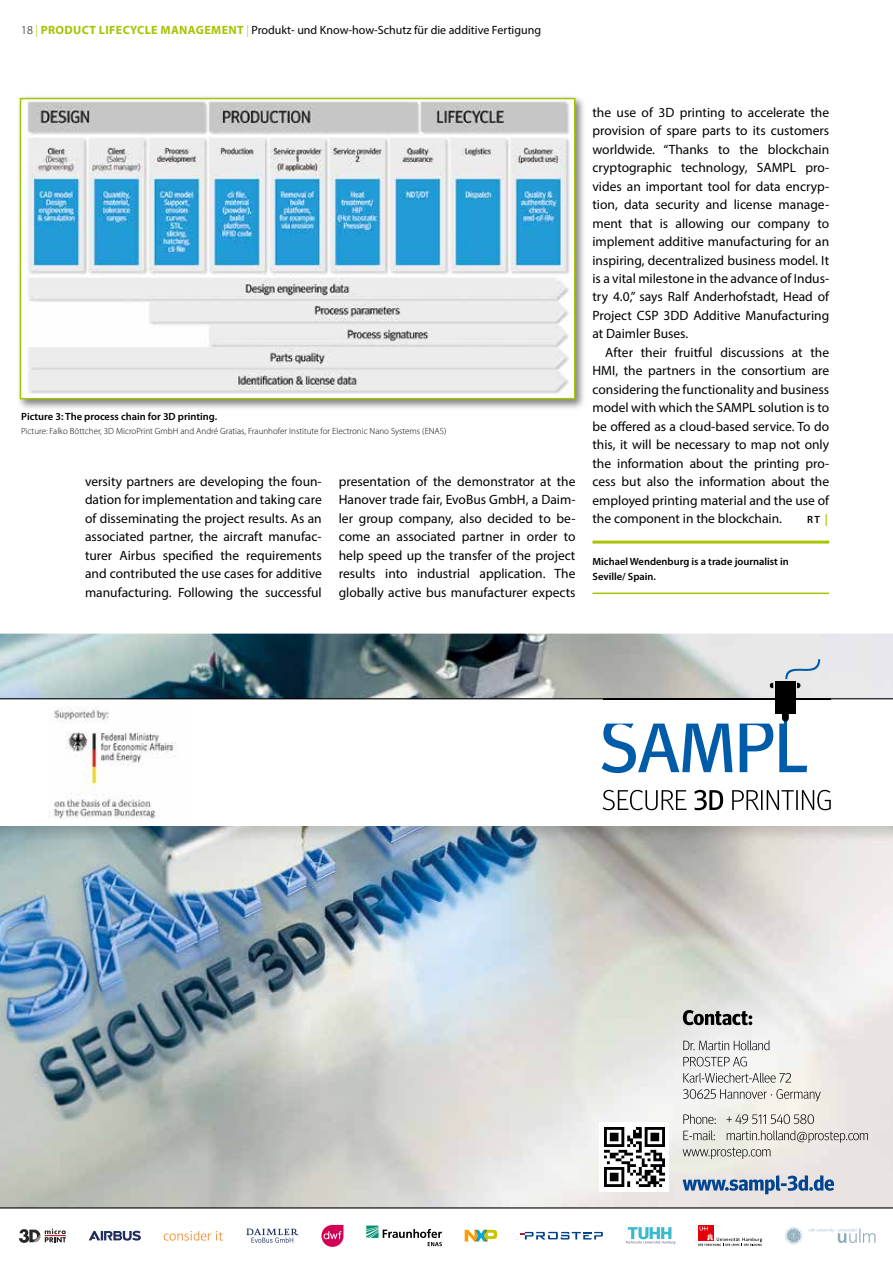
<style>
.page{position:relative;width:893px;height:1263px;background:#fff}
.page>*{position:absolute;margin:0;border:0;box-sizing:border-box;transform-origin:0 0}
.t1{font:13.5px/18.5px "Myriad Pro";color:#000;text-align:justify}
.t2{font:12px "Myriad Pro";color:#000}
.t3{font:600 10.5px/15px "Myriad Pro";color:#000}
.t4{font:300 9px "Myriad Pro";color:#000}
.s1{font-weight:300}
.s2{font-weight:300;color:#a8c303}
.s3{font-weight:700;color:#a8c303}
.s4{font-size:12px;color:#a8c303}
</style>
<div class="page">
<hr style="left:592px;top:541px;width:237px;height:3px;background:#a8c303">
<hr style="left:592px;top:593px;width:237px;height:1px;background:#a8c303">
<div style="left:17px;top:95px;width:570px;height:315px;background:#000;opacity:.5"></div>
<img style="left:23px;top:101px;width:549px;height:295px">
<div style="left:20px;top:98px;width:555px;height:301px;border:2px solid #a8c303"></div>
<svg style="left:465px;top:1230px;width:32px;height:11px"></svg>
<svg style="left:520px;top:1232px;width:83px;height:7px"></svg>
<svg style="left:89px;top:1231px;width:52px;height:9px"></svg>
<svg style="left:19px;top:1228px;width:47px;height:15px"></svg>
<svg style="left:164px;top:1231px;width:59px;height:9px"></svg>
<svg style="left:246px;top:1228px;width:53px;height:15px"></svg>
<div style="left:698px;top:1225px;width:16px;height:16px;background:#e2000b"></div>
<svg style="left:698px;top:1226px;width:64px;height:20px"></svg>
<svg style="left:626px;top:1227px;width:49px;height:17px"></svg>
<svg style="left:785px;top:1227px;width:17px;height:17px"></svg>
<svg style="left:809px;top:1228px;width:66px;height:15px"></svg>
<svg style="left:321px;top:1225px;width:22px;height:22px"></svg>
<svg style="left:366px;top:1225px;width:76px;height:21px"></svg>
<img style="left:0;top:634px;width:893px;height:573px">
<img style="left:0;top:696px;width:893px;height:146px">
<div style="left:0;top:699px;width:893px;height:127px;background:#fff"></div>
<svg style="left:603px;top:790px;width:228px;height:20px"></svg>
<svg style="left:602px;top:723px;width:171px;height:50px"></svg>
<svg style="left:779px;top:720px;width:28px;height:52px"></svg>
<div style="left:775px;top:681px;width:21px;height:32px;background:#000"></div>
<div style="left:782px;top:706px;width:7px;height:15px;background:#000;border-radius:3px"></div>
<svg style="left:785px;top:659px;width:35px;height:29px"></svg>
<svg style="left:770px;top:683px;width:3px;height:5px"></svg>
<img style="left:49px;top:706px;width:127px;height:113px">
<hr style="left:0;top:698px;width:893px;height:1px;background:#000">
<hr style="left:0;top:1207px;width:893px;height:1px;background:#000">
<svg style="left:683px;top:1175px;width:151px;height:19px;background:#91a8c3"></svg>
<svg style="left:683px;top:1130px;width:185px;height:29px;background:#d5d2cc"></svg>
<svg style="left:683px;top:1114px;width:131px;height:10px"></svg>
<svg style="left:683px;top:1089px;width:138px;height:12px"></svg>
<svg style="left:683px;top:1073px;width:108px;height:10px"></svg>
<svg style="left:683px;top:1057px;width:64px;height:9px"></svg>
<svg style="left:683px;top:1040px;width:86px;height:10px"></svg>
<svg style="left:683px;top:1010px;width:69px;height:15px"></svg>
<div style="left:599px;top:1122px;width:70px;height:70px;background:#fff"></div>
<img style="left:604px;top:1127px;width:60px;height:60px">
<p class="t2" style="left:21px;top:22px;width:521px"><span class="s1">18</span> <span class="s2">|</span> <span class="s3">PRODUCT LIFECYCLE MANAGEMENT</span> <span class="s2">|</span> Produkt- und Know-how-Schutz für die additive Fertigung</p>
<p class="t3" style="left:21px;top:409px;width:197px">Picture 3: The process chain for 3D printing.</p>
<p class="t4" style="left:21px;top:425px;width:427px">Picture: Falko Böttcher, 3D MicroPrint GmbH and André Gratias, Fraunhofer Institute for Electronic Nano Systems (ENAS)</p>
<p class="t1" style="left:85px;top:472px;width:238px">versity partners are developing the foun&shy;dation for implementation and taking care of disseminating the project results. As an associated partner, the aircraft manufac&shy;turer Airbus specified the requirements and contributed the use cases for additive manufacturing. Following the successful</p>
<p class="t1" style="left:339px;top:472px;width:238px">presentation of the demonstrator at the Hanover trade fair, EvoBus GmbH, a Daim&shy;ler group company, also decided to be&shy;come an associated partner in order to help speed up the transfer of the project results into industrial application. The globally active bus manufacturer expects</p>
<p class="t1" style="left:592px;top:103px;width:238px">the use of 3D printing to accelerate the provision of spare parts to its customers worldwide. “Thanks to the blockchain cryptographic technology, SAMPL pro&shy;vides an important tool for data encryp&shy;tion, data security and license manage&shy;ment that is allowing our company to implement additive manufacturing for an inspiring, decentralized business model. It is a vital milestone in the advance of Indus&shy;try 4.0,” says Ralf Anderhofstadt, Head of Project CSP 3DD Additive Manufacturing at Daimler Buses.</p>
<p class="t1" style="left:592px;top:343px;width:238px;text-indent:13px">After their fruitful discussions at the HMI, the partners in the consortium are considering the functionality and business model with which the SAMPL solution is to be offered as a cloud-based service. To do this, it will be necessary to map not only the information about the printing pro&shy;cess but also the information about the employed printing material and the use of the component in the blockchain.</p>
<p class="t3" style="left:807px;top:512px;width:22px">RT <span class="s4">|</span></p>
<p class="t3" style="left:592px;top:553px;width:198px">Michael Wendenburg is a trade journalist in<br>Seville/ Spain.</p>
</div>
